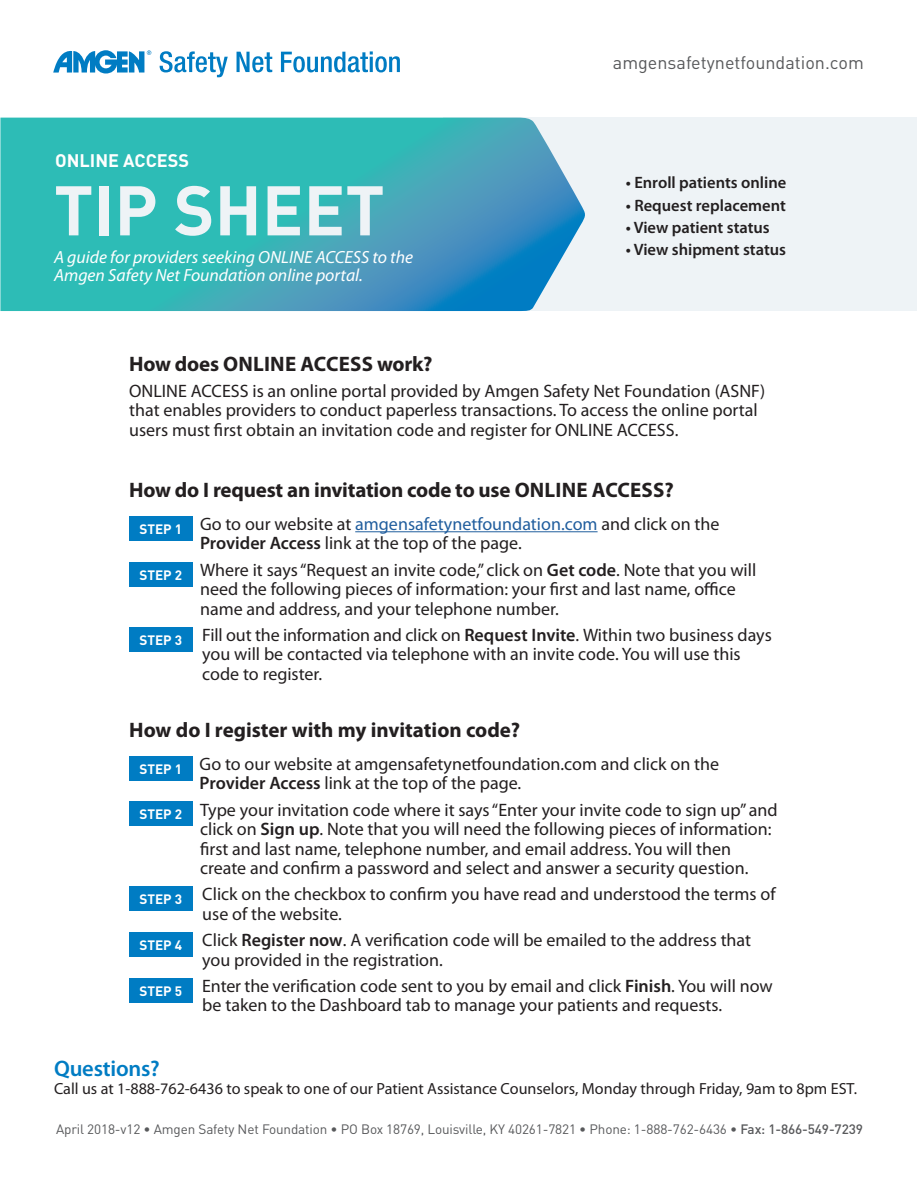
<style>
.page{position:relative;width:918px;height:1188px;background:#fff}
.page>*{position:absolute;margin:0;border:0;box-sizing:border-box;transform-origin:0 0}
.t1{font:700 69px "DIN";color:#eef3f6}
.t2{font:600 22.5px "Myriad Pro";letter-spacing:-.01em;color:#007cc3}
.t3{font:700 21px "Myriad Pro";letter-spacing:-.01em;color:#231f20}
.t4{font:18px/19.5px "Myriad Pro";color:#231f20}
.t5{font:18px "DIN";color:#58595b}
.t6{font:700 18px "DIN";color:#fff}
.t7{font:italic 17.7px/18px "Myriad Pro";color:#fff}
.t8{font:600 16.5px "Myriad Pro";color:#231f20}
.t9{font:16.2px "Myriad Pro";color:#231f20}
.t10{font:13.5px "DIN";letter-spacing:-.01em;color:#58595b}
.s1{color:#215e9e}
.s2{font-weight:600}
.s3{font-weight:500}
</style>
<div class="page">
<div style="left:444px;top:118px;width:473px;height:193px;background:#eef3f6"></div>
<svg style="left:0;top:118px;width:585px;height:193px;background:#3cb0bb"></svg>
<svg style="left:53px;top:50px;width:98px;height:24px"></svg>
<svg style="left:160px;top:51px;width:68px;height:26px"></svg>
<svg style="left:237px;top:52px;width:35px;height:20px"></svg>
<svg style="left:281px;top:51px;width:119px;height:21px"></svg>
<hr style="left:355px;top:531px;width:243px;height:1px;background:#215e9e">
<div style="left:129px;top:516px;width:63px;height:24px;background:#007cc3"></div>
<div style="left:129px;top:562px;width:63px;height:24px;background:#007cc3"></div>
<div style="left:129px;top:627px;width:63px;height:24px;background:#007cc3"></div>
<div style="left:129px;top:756px;width:63px;height:24px;background:#007cc3"></div>
<div style="left:129px;top:802px;width:63px;height:24px;background:#007cc3"></div>
<div style="left:129px;top:886px;width:63px;height:25px;background:#007cc3"></div>
<div style="left:129px;top:932px;width:63px;height:25px;background:#007cc3"></div>
<div style="left:129px;top:978px;width:63px;height:24px;background:#007cc3"></div>
<p class="t6" style="left:55px;top:149px;width:135px">ONLINE ACCESS</p>
<h1 class="t1" style="left:54px;top:165px;width:332px">TIP SHEET</h1>
<p class="t7" style="left:54px;top:248px;width:361px">A guide for providers seeking ONLINE ACCESS to the<br>Amgen Safety Net Foundation online portal.</p>
<p class="t5" style="left:613px;top:51px;width:252px">amgensafetynetfoundation.com</p>
<p class="t8" style="left:626px;top:172px;width:162px">• Enroll patients online</p>
<p class="t8" style="left:626px;top:195px;width:162px">• Request replacement</p>
<p class="t8" style="left:626px;top:217px;width:146px">• View patient status</p>
<p class="t8" style="left:626px;top:239px;width:162px">• View shipment status</p>
<p class="t3" style="left:129px;top:352px;width:305px">How does ONLINE ACCESS work?</p>
<p class="t4" style="left:129px;top:381px;width:637px">ONLINE ACCESS is an online portal provided by Amgen Safety Net Foundation (ASNF) that enables providers to conduct paperless transactions. To access the online portal users must first obtain an invitation code and register for ONLINE ACCESS.</p>
<p class="t3" style="left:129px;top:478px;width:546px">How do I request an invitation code to use ONLINE ACCESS?</p>
<p class="t4" style="left:200px;top:515px;width:521px;text-indent:-61px"><sub>STEP</sub> <sub>1</sub> Go to our website at <span class="s1">amgensafetynetfoundation.com</span> and click on the<br><span class="s2">Provider Access</span> link at the top of the page.</p>
<p class="t4" style="left:200px;top:560px;width:558px;text-indent:-61px"><sub>STEP</sub> <sub>2</sub> Where it says “Request an invite code,” click on <span class="s2">Get code</span>. Note that you will need the following pieces of information: your first and last name, office name and address, and your telephone number.</p>
<p class="t4" style="left:202px;top:626px;width:571px;text-indent:-63px"><sub>STEP</sub> <sub>3</sub> Fill out the information and click on <span class="s2">Request Invite</span>. Within two business days you will be contacted via telephone with an invite code. You will use this code to register.</p>
<p class="t3" style="left:129px;top:718px;width:393px">How do I register with my invitation code?</p>
<p class="t4" style="left:200px;top:754px;width:521px;text-indent:-60px"><sub>STEP</sub> <sub>1</sub> Go to our website at amgensafetynetfoundation.com and click on the<br><span class="s2">Provider Access</span> link at the top of the page.</p>
<p class="t4" style="left:200px;top:800px;width:579px;text-indent:-61px"><sub>STEP</sub> <sub>2</sub> Type your invitation code where it says “Enter your invite code to sign up” and click on <span class="s2">Sign up</span>. Note that you will need the following pieces of information: first and last name, telephone number, and email address. You will then create and confirm a password and select and answer a security question.</p>
<p class="t4" style="left:202px;top:885px;width:575px;text-indent:-63px"><sub>STEP</sub> <sub>3</sub> Click on the checkbox to confirm you have read and understood the terms of use of the website.</p>
<p class="t4" style="left:202px;top:931px;width:550px;text-indent:-63px"><sub>STEP</sub> <sub>4</sub> Click <span class="s2">Register now</span>. A verification code will be emailed to the address that you provided in the registration.</p>
<p class="t4" style="left:202px;top:976px;width:572px;text-indent:-63px"><sub>STEP</sub> <sub>5</sub> Enter the verification code sent to you by email and click <span class="s2">Finish</span>. You will now be taken to the Dashboard tab to manage your patients and requests.</p>
<p class="t2" style="left:54px;top:1054px;width:107px">Questions?</p>
<p class="t9" style="left:54px;top:1080px;width:805px">Call us at 1-888-762-6436 to speak to one of our Patient Assistance Counselors, Monday through Friday, 9am to 8pm EST.</p>
<p class="t10" style="left:56px;top:1120px;width:808px">April 2018-v12 • Amgen Safety Net Foundation • PO Box 18769, Louisville, KY 40261-7821 • Phone: 1-888-762-6436 • <span class="s3">Fax: 1-866-549-7239</span></p>
</div>
